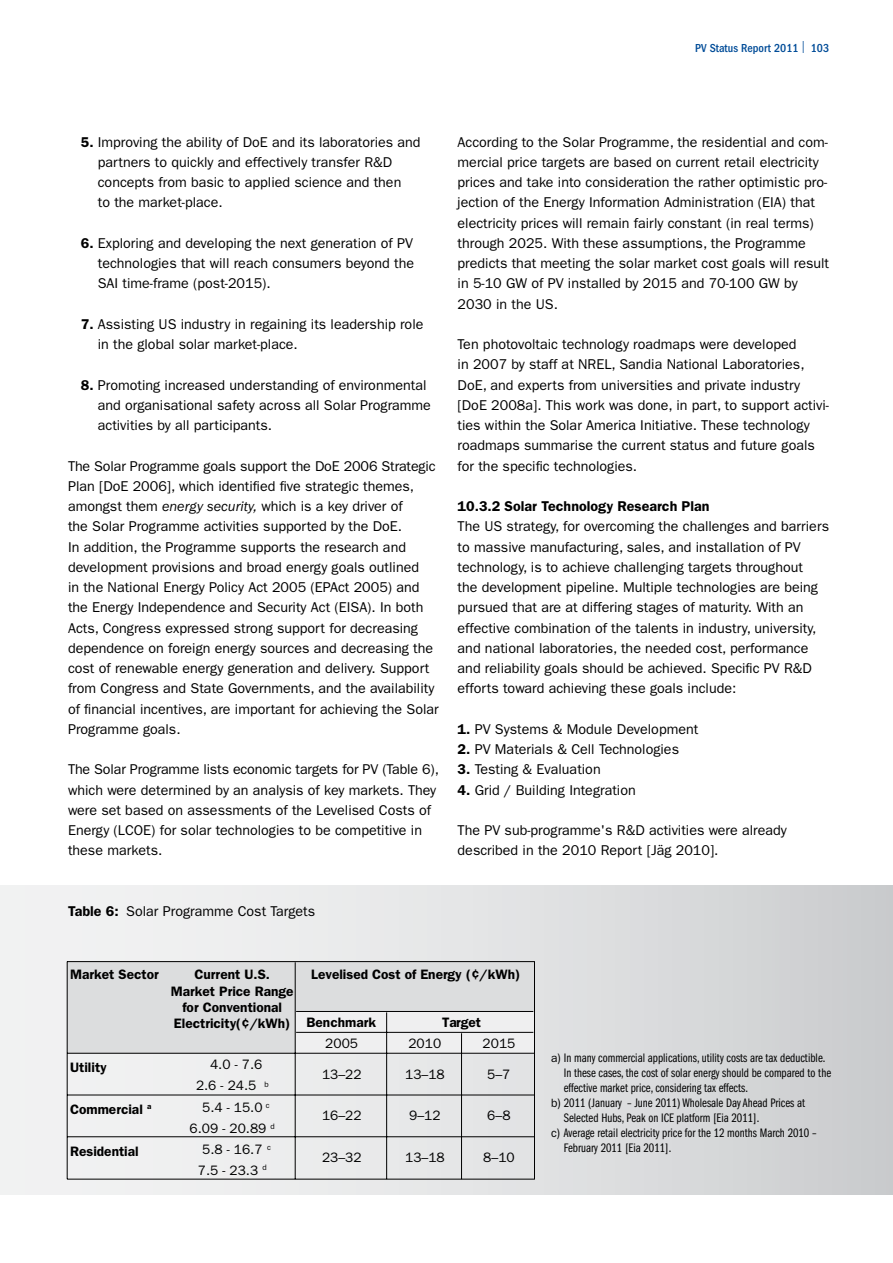
<style>
.page{position:relative;width:893px;height:1263px;background:#fff}
.page>*{position:absolute;margin:0;border:0;box-sizing:border-box;transform-origin:0 0}
.t1{font:14.25px/20.2px "Franklin Gothic LT";color:#000}
.t2{font:600 14.25px "Franklin Gothic LT";color:#000}
.t3{font:600 13.65px/16.2px "Franklin Gothic LT";color:#000;text-align:center}
.t4{font:13.65px/20.7px "Franklin Gothic LT";color:#000;text-align:center}
.t5{font:12.75px "Franklin Gothic LT Book Cmpr";color:#000}
.t6{font:500 condensed 12px "Franklin Gothic LT";color:#004c98}
.s1{font-weight:400;font-stretch:normal}
.s2{font-weight:600}
.s3{font-style:italic}
.s4{font-family:"Franklin Gothic LT";font-size:12px}
</style>
<div class="page">
<div style="left:0;top:885px;width:893px;height:310px;background:linear-gradient(to right,#f6f6f7,#ced0d2)"></div>
<div style="left:296px;top:961px;width:238px;height:50px;background:#dcddde"></div>
<div style="left:67px;top:961px;width:229px;height:92px;background:#dcddde"></div>
<div style="left:296px;top:1011px;width:238px;height:42px;background:#efeff0"></div>
<hr style="left:295px;top:962px;width:1px;height:217px;background:#000">
<hr style="left:386px;top:1012px;width:1px;height:167px;background:#000">
<hr style="left:461px;top:1033px;width:1px;height:146px;background:#000">
<hr style="left:296px;top:1011px;width:237px;height:1px;background:#000">
<hr style="left:296px;top:1032px;width:237px;height:1px;background:#000">
<hr style="left:67px;top:1053px;width:468px;height:1px;background:#000">
<hr style="left:67px;top:1095px;width:468px;height:1px;background:#000">
<hr style="left:67px;top:1136px;width:468px;height:1px;background:#000">
<hr style="left:67px;top:961px;width:468px;height:1px;background:#000">
<hr style="left:67px;top:1179px;width:468px;height:1px;background:#000">
<hr style="left:67px;top:961px;width:1px;height:218px;background:#000">
<hr style="left:534px;top:961px;width:1px;height:218px;background:#000">
<p class="t6" style="left:695px;top:41px;width:135px">PV Status Report 2011 <span class="s1">|</span> 103</p>
<p class="t1" style="left:98px;top:132px;width:324px;text-indent:-17px"><span class="s2">5.</span> Improving the ability of DoE and its laboratories and partners to quickly and effectively transfer R&amp;D concepts from basic to applied science and then<br>to the market-place.</p>
<p class="t1" style="left:98px;top:233px;width:318px;text-align:justify;text-indent:-17px"><span class="s2">6.</span> Exploring and developing the next generation of PV technologies that will reach consumers beyond the SAI time-frame (post-2015).</p>
<p class="t1" style="left:98px;top:314px;width:327px;text-indent:-17px"><span class="s2">7.</span> Assisting US industry in regaining its leadership role in the global solar market-place.</p>
<p class="t1" style="left:98px;top:375px;width:335px;text-indent:-17px"><span class="s2">8.</span> Promoting increased understanding of environmental and organisational safety across all Solar Programme activities by all participants.</p>
<p class="t1" style="left:68px;top:456px;width:372px">The Solar Programme goals support the DoE 2006 Strategic Plan [DoE 2006], which identified five strategic themes, amongst them <span class="s3">energy security,</span> which is a key driver of<br>the Solar Programme activities supported by the DoE.<br>In addition, the Programme supports the research and development provisions and broad energy goals outlined<br>in the National Energy Policy Act 2005 (EPAct 2005) and the Energy Independence and Security Act (EISA). In both Acts, Congress expressed strong support for decreasing dependence on foreign energy sources and decreasing the cost of renewable energy generation and delivery. Support from Congress and State Governments, and the availability of financial incentives, are important for achieving the Solar Programme goals.</p>
<p class="t1" style="left:68px;top:759px;width:372px">The Solar Programme lists economic targets for PV (Table 6), which were determined by an analysis of key markets. They were set based on assessments of the Levelised Costs of Energy (LCOE) for solar technologies to be competitive in these markets.</p>
<p class="t1" style="left:458px;top:132px;width:373px">According to the Solar Programme, the residential and com&shy;mercial price targets are based on current retail electricity prices and take into consideration the rather optimistic pro&shy;jection of the Energy Information Administration (EIA) that electricity prices will remain fairly constant (in real terms) through 2025. With these assumptions, the Programme predicts that meeting the solar market cost goals will result in 5-10 GW of PV installed by 2015 and 70-100 GW by 2030 in the US.</p>
<p class="t1" style="left:458px;top:334px;width:373px">Ten photovoltaic technology roadmaps were developed<br>in 2007 by staff at NREL, Sandia National Laboratories, DoE, and experts from universities and private industry [DoE 2008a]. This work was done, in part, to support activi&shy;ties within the Solar America Initiative. These technology roadmaps summarise the current status and future goals for the specific technologies.</p>
<p class="t2" style="left:458px;top:498px;width:253px">10.3.2 Solar Technology Research Plan</p>
<p class="t1" style="left:458px;top:516px;width:373px">The US strategy, for overcoming the challenges and barriers to massive manufacturing, sales, and installation of PV technology, is to achieve challenging targets throughout<br>the development pipeline. Multiple technologies are being pursued that are at differing stages of maturity. With an effective combination of the talents in industry, university, and national laboratories, the needed cost, performance and reliability goals should be achieved. Specific PV R&amp;D efforts toward achieving these goals include:</p>
<p class="t1" style="left:458px;top:719px;width:242px"><span class="s2">1.</span> PV Systems &amp; Module Development</p>
<p class="t1" style="left:458px;top:739px;width:223px"><span class="s2">2.</span> PV Materials &amp; Cell Technologies</p>
<p class="t1" style="left:458px;top:759px;width:145px"><span class="s2">3.</span> Testing &amp; Evaluation</p>
<p class="t1" style="left:458px;top:780px;width:180px"><span class="s2">4.</span> Grid / Building Integration</p>
<p class="t1" style="left:458px;top:820px;width:331px">The PV sub-programme's R&amp;D activities were already described in the 2010 Report [Jäg 2010].</p>
<p class="t1" style="left:68px;top:901px;width:249px"><span class="s2">Table 6:</span> Solar Programme Cost Targets</p>
<p class="t3" style="left:70px;top:967px;width:90px">Market Sector</p>
<p class="t3" style="left:171px;top:967px;width:124px">Current U.S.<br>Market Price Range for Conventional<br>Electricity(¢/kWh)</p>
<p class="t3" style="left:311px;top:967px;width:211px">Levelised Cost of Energy (¢/kWh)</p>
<p class="t3" style="left:442px;top:1014px;width:40px">Target</p>
<p class="t3" style="left:307px;top:1014px;width:71px">Benchmark</p>
<p class="t4" style="left:325px;top:1033px;width:34px">2005</p>
<p class="t4" style="left:408px;top:1033px;width:34px">2010</p>
<p class="t4" style="left:483px;top:1033px;width:34px">2015</p>
<p class="t4" style="left:196px;top:1054px;width:74px">4.0 - 7.6<br>2.6 - 24.5 <sup>b</sup></p>
<p class="t4" style="left:202px;top:1097px;width:69px">5.4 - 15.0 <sup>c</sup></p>
<p class="t4" style="left:190px;top:1118px;width:87px">6.09 - 20.89 <sup>d</sup></p>
<p class="t4" style="left:202px;top:1139px;width:70px">5.8 - 16.7 <sup>c</sup></p>
<p class="t4" style="left:198px;top:1160px;width:70px">7.5 - 23.3 <sup>d</sup></p>
<p class="t3" style="left:70px;top:1059px;width:38px">Utility</p>
<p class="t4" style="left:322px;top:1064px;width:41px">13–22</p>
<p class="t4" style="left:405px;top:1064px;width:41px">13–18</p>
<p class="t4" style="left:487px;top:1064px;width:25px">5–7</p>
<p class="t3" style="left:70px;top:1101px;width:83px">Commercial <sup>a</sup></p>
<p class="t4" style="left:322px;top:1105px;width:41px">16–22</p>
<p class="t4" style="left:409px;top:1105px;width:33px">9–12</p>
<p class="t4" style="left:487px;top:1105px;width:25px">6–8</p>
<p class="t3" style="left:70px;top:1143px;width:70px">Residential</p>
<p class="t4" style="left:322px;top:1147px;width:41px">23–32</p>
<p class="t4" style="left:405px;top:1147px;width:41px">13–18</p>
<p class="t4" style="left:483px;top:1147px;width:33px">8–10</p>
<p class="t5" style="left:551px;top:1051px;width:276px"><span class="s4">a</span>) In many commercial applications, utility costs are tax deductible.</p>
<p class="t5" style="left:564px;top:1066px;width:269px">In these cases, the cost of solar energy should be compared to the</p>
<p class="t5" style="left:564px;top:1081px;width:186px">effective market price, considering tax effects.</p>
<p class="t5" style="left:551px;top:1096px;width:255px"><span class="s4">b</span>) 2011 (January – June 2011) Wholesale Day Ahead Prices at</p>
<p class="t5" style="left:564px;top:1111px;width:197px">Selected Hubs, Peak on ICE platform [Eia 2011].</p>
<p class="t5" style="left:551px;top:1126px;width:267px"><span class="s4">c</span>) Average retail electricity price for the 12 months March 2010 –</p>
<p class="t5" style="left:564px;top:1141px;width:109px">February 2011 [Eia 2011].</p>
</div>
